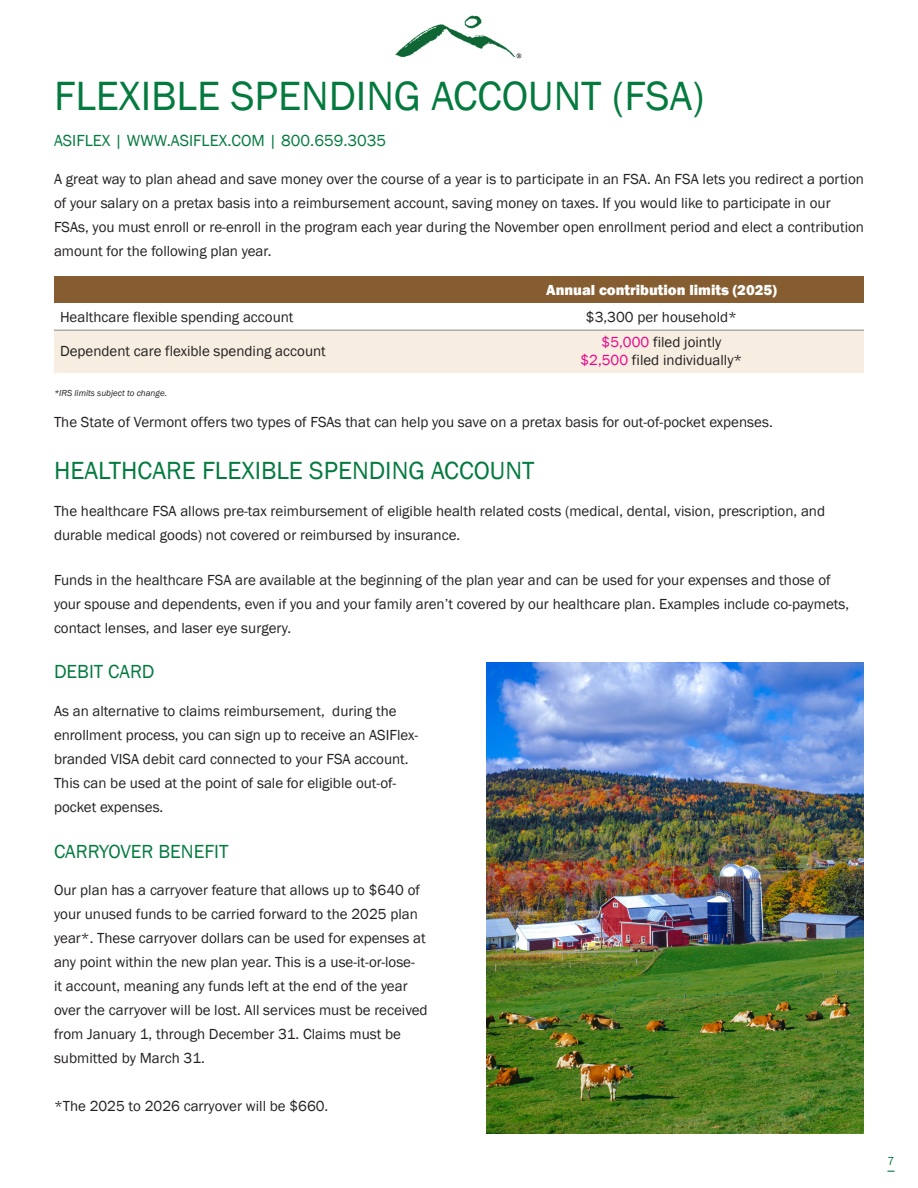
<style>
.page{position:relative;width:918px;height:1188px;background:#fff}
.page>*{position:absolute;margin:0;border:0;box-sizing:border-box;transform-origin:0 0}
.t1{font:42px "Franklin Gothic";color:#047a3f}
.t2{font:25.5px "Franklin Gothic";color:#047a3f}
.t3{font:19.5px "Franklin Gothic";color:#047a3f}
.t4{font:16.5px "Franklin Gothic";color:#047a3f}
.t5{font:15px/24px "Franklin Gothic";color:#231f20}
.t6{font:800 15px "Franklin Gothic";color:#fff}
.t7{font:12px "Franklin Gothic";color:#047a3f}
.t8{font:italic 9px "Franklin Gothic";color:#231f20}
.s1{color:#ed028c}
</style>
<div class="page">
<img style="left:395px;top:15px;width:127px;height:44px">
<div style="left:54px;top:276px;width:405px;height:27px;background:#855d31"></div>
<div style="left:459px;top:276px;width:405px;height:27px;background:#855d31"></div>
<div style="left:54px;top:330px;width:405px;height:42px;background:#f7ede0"></div>
<div style="left:459px;top:330px;width:405px;height:42px;background:#f7ede0"></div>
<hr style="left:54px;top:330px;width:405px;height:1px;background:#939598">
<hr style="left:459px;top:330px;width:405px;height:1px;background:#939598">
<img style="left:486px;top:662px;width:378px;height:472px">
<h1 class="t1" style="left:54px;top:70px;width:652px">FLEXIBLE SPENDING ACCOUNT (FSA)</h1>
<p class="t4" style="left:54px;top:131px;width:334px">ASIFLEX | WWW.ASIFLEX.COM | 800.659.3035</p>
<p class="t5" style="left:54px;top:167px;width:812px">A great way to plan ahead and save money over the course of a year is to participate in an FSA. An FSA lets you redirect a portion of your salary on a pretax basis into a reimbursement account, saving money on taxes. If you would like to participate in our FSAs, you must enroll or re-enroll in the program each year during the November open enrollment period and elect a contribution amount for the following plan year.</p>
<p class="t6" style="left:546px;top:280px;width:232px">Annual contribution limits (2025)</p>
<p class="t5" style="left:60px;top:305px;width:235px">Healthcare flexible spending account</p>
<p class="t5" style="left:586px;top:305px;width:153px">$3,300 per household*</p>
<p class="t5" style="left:60px;top:340px;width:267px">Dependent care flexible spending account</p>
<p class="t5" style="left:581px;top:334px;width:163px;line-height:18px;text-align:center"><span class="s1">$5,000</span> filed jointly <span class="s1">$2,500</span> filed individually*</p>
<p class="t8" style="left:54px;top:388px;width:114px">*IRS limits subject to change.</p>
<p class="t5" style="left:54px;top:411px;width:720px">The State of Vermont offers two types of FSAs that can help you save on a pretax basis for out-of-pocket expenses.</p>
<h2 class="t2" style="left:54px;top:455px;width:482px">HEALTHCARE FLEXIBLE SPENDING ACCOUNT</h2>
<p class="t5" style="left:54px;top:500px;width:773px">The healthcare FSA allows pre-tax reimbursement of eligible health related costs (medical, dental, vision, prescription, and durable medical goods) not covered or reimbursed by insurance.</p>
<p class="t5" style="left:54px;top:568px;width:797px">Funds in the healthcare FSA are available at the beginning of the plan year and can be used for your expenses and those of your spouse and dependents, even if you and your family aren’t covered by our healthcare plan. Examples include co-paymets, contact lenses, and laser eye surgery.</p>
<p class="t3" style="left:54px;top:660px;width:102px">DEBIT CARD</p>
<p class="t5" style="left:54px;top:699px;width:366px">As an alternative to claims reimbursement, during the enrollment process, you can sign up to receive an ASIFlex&shy;branded VISA debit card connected to your FSA account.<br>This can be used at the point of sale for eligible out-of&shy;pocket expenses.</p>
<p class="t3" style="left:54px;top:839px;width:176px">CARRYOVER BENEFIT</p>
<p class="t5" style="left:54px;top:879px;width:375px">Our plan has a carryover feature that allows up to $640 of your unused funds to be carried forward to the 2025 plan year*. These carryover dollars can be used for expenses at any point within the new plan year. This is a use-it-or-lose-<br>it account, meaning any funds left at the end of the year over the carryover will be lost. All services must be received from January 1, through December 31. Claims must be submitted by March 31.</p>
<p class="t5" style="left:54px;top:1095px;width:276px">*The 2025 to 2026 carryover will be $660.</p>
<p class="t7" style="left:887px;top:1154px;width:9px">7</p>
</div>
